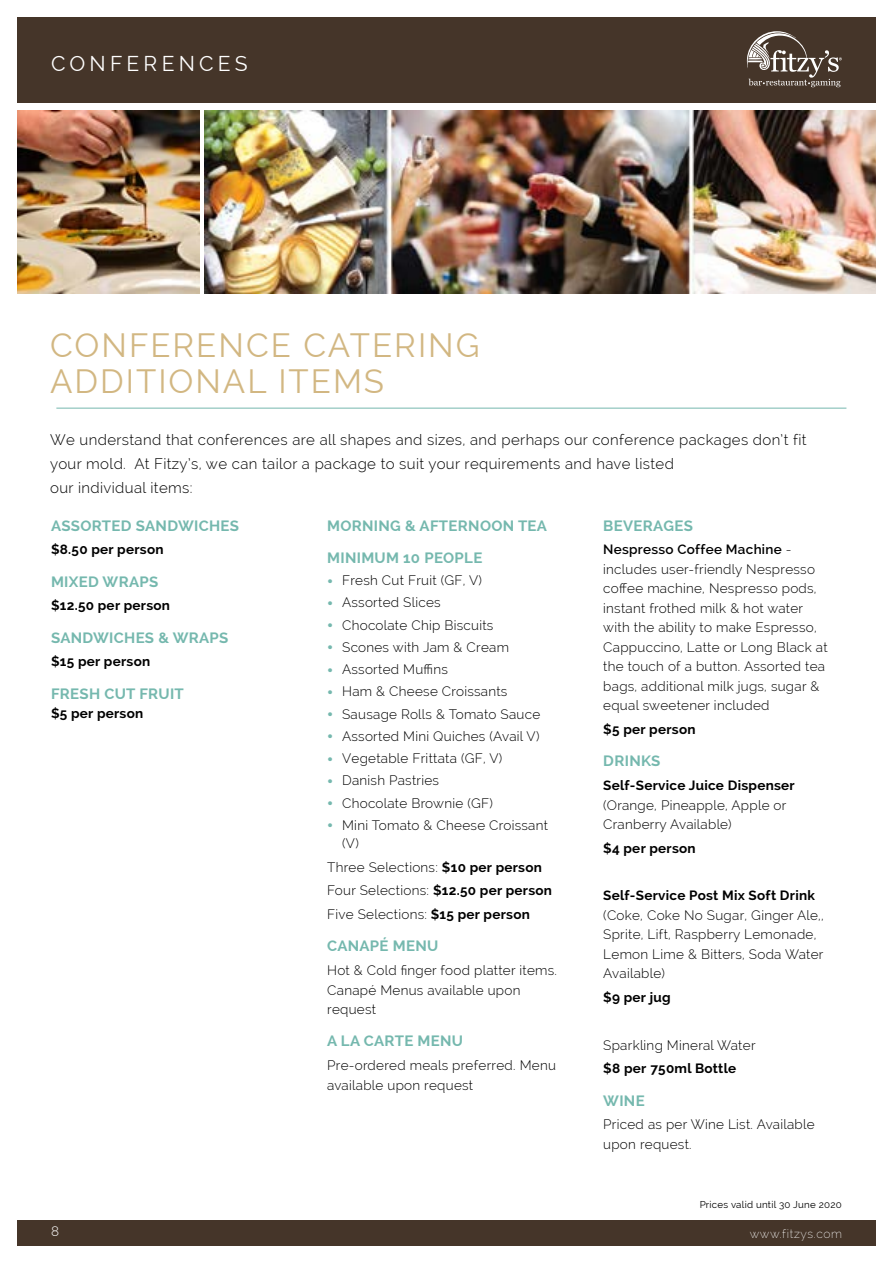
<style>
.page{position:relative;width:893px;height:1263px;background:#fff}
.page>*{position:absolute;margin:0;border:0;box-sizing:border-box;transform-origin:0 0}
.t1{font:33px/36px "Raleway";letter-spacing:.06em;color:#d2b782}
.t2{font:21px "Raleway";letter-spacing:.2em;color:#fff}
.t3{font:300 15px/24px "Raleway";letter-spacing:.025em;color:#000}
.t4{font:700 15px/32.2px "Raleway";letter-spacing:.02em;color:#75b8ae}
.t5{font:300 13.5px/19.5px "Raleway";letter-spacing:.02em;color:#000}
.t6{font:700 13.5px "Raleway";letter-spacing:.02em;color:#000}
.t7{font:300 13.5px "Raleway";color:#fff}
.t8{font:200 12px "Raleway";letter-spacing:.05em;color:#fff}
.t9{font:9.75px "Raleway";letter-spacing:.025em;color:#000}
.s1{font-weight:800;font-size:16.5px;color:#75b8ae}
.s2{font-weight:700}
.s3{font-weight:600}
</style>
<div class="page">
<div style="left:17px;top:1220px;width:859px;height:26px;background:#453529"></div>
<div style="left:17px;top:17px;width:859px;height:85px;background:#453529"></div>
<img style="left:204px;top:111px;width:672px;height:182px">
<svg style="left:747px;top:31px;width:95px;height:56px"></svg>
<hr style="left:56px;top:408px;width:790px;height:1px;background:#75b8ae">
<img style="left:17px;top:111px;width:183px;height:182px">
<h2 class="t2" style="left:51px;top:51px;width:198px">CONFERENCES</h2>
<h1 class="t1" style="left:50px;top:327px;width:431px">CONFERENCE CATERING<br>ADDITIONAL ITEMS</h1>
<p class="t3" style="left:50px;top:428px;width:758px">We understand that conferences are all shapes and sizes, and perhaps our conference packages don’t fit your mold. At Fitzy’s, we can tailor a package to suit your requirements and have listed<br>our individual items:</p>
<p class="t4" style="left:51px;top:509px;width:189px">ASSORTED SANDWICHES</p>
<p class="t6" style="left:51px;top:542px;width:114px">$8.50 per person</p>
<p class="t4" style="left:51px;top:565px;width:109px">MIXED WRAPS</p>
<p class="t6" style="left:51px;top:598px;width:121px">$12.50 per person</p>
<p class="t4" style="left:51px;top:621px;width:179px">SANDWICHES &amp; WRAPS</p>
<p class="t6" style="left:51px;top:654px;width:101px">$15 per person</p>
<p class="t4" style="left:51px;top:677px;width:134px">FRESH CUT FRUIT</p>
<p class="t6" style="left:51px;top:706px;width:94px">$5 per person</p>
<p class="t4" style="left:327px;top:509px;width:221px">MORNING &amp; AFTERNOON TEA<br>MINIMUM 10 PEOPLE</p>
<p class="t5" style="left:327px;top:570px;width:156px"><span class="s1">•</span> Fresh Cut Fruit (GF, V)</p>
<p class="t5" style="left:327px;top:593px;width:115px"><span class="s1">•</span> Assorted Slices</p>
<p class="t5" style="left:327px;top:615px;width:168px"><span class="s1">•</span> Chocolate Chip Biscuits</p>
<p class="t5" style="left:327px;top:637px;width:183px"><span class="s1">•</span> Scones with Jam &amp; Cream</p>
<p class="t5" style="left:327px;top:659px;width:122px"><span class="s1">•</span> Assorted Muffins</p>
<p class="t5" style="left:327px;top:682px;width:182px"><span class="s1">•</span> Ham &amp; Cheese Croissants</p>
<p class="t5" style="left:327px;top:704px;width:215px"><span class="s1">•</span> Sausage Rolls &amp; Tomato Sauce</p>
<p class="t5" style="left:327px;top:726px;width:214px"><span class="s1">•</span> Assorted Mini Quiches (Avail V)</p>
<p class="t5" style="left:327px;top:748px;width:177px"><span class="s1">•</span> Vegetable Frittata (GF, V)</p>
<p class="t5" style="left:327px;top:771px;width:113px"><span class="s1">•</span> Danish Pastries</p>
<p class="t5" style="left:327px;top:793px;width:167px"><span class="s1">•</span> Chocolate Brownie (GF)</p>
<p class="t5" style="left:342px;top:816px;width:207px;line-height:18px;text-indent:-15px"><span class="s1">•</span> Mini Tomato &amp; Cheese Croissant (V)</p>
<p class="t5" style="left:327px;top:855px;width:226px;line-height:23.7px">Three Selections: <span class="s2">$10 per person<br></span>Four Selections: <span class="s2">$12.50 per person<br></span>Five Selections: <span class="s2">$15 per person</span></p>
<p class="t4" style="left:327px;top:930px;width:113px">CANAPÉ MENU</p>
<p class="t5" style="left:327px;top:960px;width:231px">Hot &amp; Cold finger food platter items.<br>Canapé Menus available upon request</p>
<p class="t4" style="left:327px;top:1025px;width:138px">A LA CARTE MENU</p>
<p class="t5" style="left:327px;top:1055px;width:230px">Pre-ordered meals preferred. Menu available upon request</p>
<p class="t4" style="left:603px;top:509px;width:91px">BEVERAGES</p>
<p class="t5" style="left:603px;top:540px;width:226px"><span class="s3">Nespresso Coffee Machine</span> - includes user-friendly Nespresso coffee machine, Nespresso pods, instant frothed milk &amp; hot water with the ability to make Espresso,<br>Cappuccino, Latte or Long Black at the touch of a button. Assorted tea bags, additional milk jugs, sugar &amp; equal sweetener included</p>
<p class="t6" style="left:603px;top:721px;width:94px">$5 per person</p>
<p class="t4" style="left:603px;top:745px;width:59px">DRINKS</p>
<p class="t6" style="left:603px;top:778px;width:193px">Self-Service Juice Dispenser</p>
<p class="t5" style="left:603px;top:795px;width:185px">(Orange, Pineapple, Apple or<br>Cranberry Available)</p>
<p class="t6" style="left:603px;top:840px;width:94px">$4 per person</p>
<p class="t6" style="left:603px;top:888px;width:213px">Self-Service Post Mix Soft Drink</p>
<p class="t5" style="left:603px;top:905px;width:222px">(Coke, Coke No Sugar, Ginger Ale,,<br>Sprite, Lift, Raspberry Lemonade,<br>Lemon Lime &amp; Bitters, Soda Water<br>Available)</p>
<p class="t6" style="left:603px;top:989px;width:69px">$9 per jug</p>
<p class="t5" style="left:603px;top:1035px;width:154px">Sparkling Mineral Water</p>
<p class="t6" style="left:603px;top:1061px;width:135px">$8 per 750ml Bottle</p>
<p class="t4" style="left:603px;top:1084px;width:43px">WINE</p>
<p class="t5" style="left:603px;top:1115px;width:213px">Priced as per Wine List. Available upon request.</p>
<p class="t9" style="left:700px;top:1198px;width:144px">Prices valid until 30 June 2020</p>
<p class="t7" style="left:51px;top:1224px;width:10px">8</p>
<p class="t8" style="left:750px;top:1227px;width:94px">www.fitzys.com</p>
</div>
